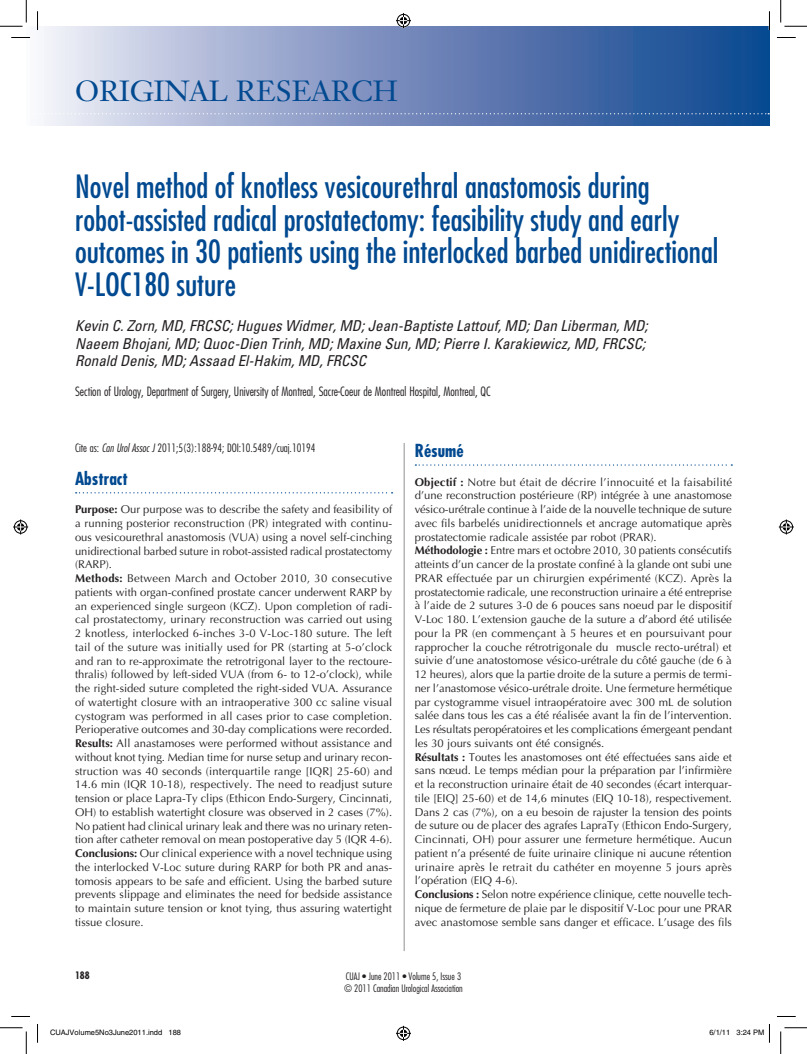
<style>
.page{position:relative;width:807px;height:1054px;background:#fff}
.page>*{position:absolute;margin:0;border:0;box-sizing:border-box;transform-origin:0 0}
.t1{font:condensed 31.25px/32.5px "Futura";color:#014990}
.t2{font:28.75px "Janson Text";letter-spacing:.315em;color:#014990}
.t3{font:700 condensed 17.5px "Futura";color:#014990}
.t4{font:italic condensed 15px/17.5px "Univers";color:#231f20}
.t5{font:300 condensed 12.5px "Futura";color:#231f20}
.t6{font:11.25px/13.8px "Optima";color:#231f20}
.t7{font:300 condensed 11.25px "Futura";color:#231f20}
.t8{font:300 condensed 10px/12px "Futura";color:#231f20}
.t9{font:700 condensed 10px "Futura";color:#231f20}
.t10{font:7.5px "Helvetica";color:#000}
.s1{font-style:italic}
.s2{font-weight:700}
</style>
<div class="page">
<svg style="left:30px;top:26px;width:739px;height:99px;background:#7a92bf"></svg>
<svg style="left:76px;top:492px;width:316px;height:1px"></svg>
<svg style="left:415px;top:464px;width:317px;height:2px"></svg>
<hr style="left:403px;top:443px;width:1px;height:508px;background:#231f20">
<svg style="left:30px;top:113px;width:739px;height:1px"></svg>
<svg style="left:11px;top:37px;width:19px;height:1px"></svg>
<svg style="left:777px;top:37px;width:18px;height:1px"></svg>
<svg style="left:11px;top:1016px;width:19px;height:1px"></svg>
<svg style="left:777px;top:1016px;width:18px;height:1px"></svg>
<svg style="left:37px;top:11px;width:1px;height:19px"></svg>
<svg style="left:37px;top:1024px;width:1px;height:18px"></svg>
<svg style="left:768px;top:11px;width:2px;height:19px"></svg>
<svg style="left:0;top:0;width:27px;height:27px"></svg>
<svg style="left:0;top:1027px;width:27px;height:27px"></svg>
<svg style="left:780px;top:0;width:26px;height:27px"></svg>
<svg style="left:780px;top:1027px;width:26px;height:27px"></svg>
<svg style="left:396px;top:13px;width:15px;height:15px"></svg>
<svg style="left:396px;top:1026px;width:15px;height:15px"></svg>
<svg style="left:13px;top:519px;width:15px;height:15px"></svg>
<svg style="left:778px;top:519px;width:15px;height:15px"></svg>
<svg style="left:769px;top:1024px;width:1px;height:18px"></svg>
<h2 class="t2" style="left:75px;top:73px;width:324px">ORIGINAL RESEARCH</h2>
<h1 class="t1" style="left:75px;top:170px;width:644px">Novel method of knotless vesicourethral anastomosis during robot-assisted radical prostatectomy: feasibility study and early outcomes in 30 patients using the interlocked barbed unidirectional V-LOC180 suture</h1>
<h3 class="t4" style="left:75px;top:317px;width:574px">Kevin C. Zorn, MD, FRCSC; Hugues Widmer, MD; Jean-Baptiste Lattouf, MD; Dan Liberman, MD;<br>Naeem Bhojani, MD; Quoc-Dien Trinh, MD; Maxine Sun, MD; Pierre I. Karakiewicz, MD, FRCSC;<br>Ronald Denis, MD; Assaad El-Hakim, MD, FRCSC</h3>
<p class="t5" style="left:75px;top:384px;width:417px">Section of Urology, Department of Surgery, University of Montreal, Sacre-Coeur de Montreal Hospital, Montreal, QC</p>
<p class="t7" style="left:75px;top:441px;width:242px">Cite as: <span class="s1">Can Urol Assoc J</span> 2011;5(3):188-94; DOI:10.5489/cuaj.10194</p>
<h3 class="t3" style="left:75px;top:467px;width:54px">Abstract</h3>
<p class="t6" style="left:75px;top:503px;width:319px"><span class="s2">Purpose:</span> Our purpose was to describe the safety and feasibility of a running posterior reconstruction (PR) integrated with continu&shy;ous vesicourethral anastomosis (VUA) using a novel self-cinching unidirectional barbed suture in robot-assisted radical prostatectomy (RARP).<br><span class="s2">Methods:</span> Between March and October 2010, 30 consecutive patients with organ-confined prostate cancer underwent RARP by an experienced single surgeon (KCZ). Upon completion of radi&shy;cal prostatectomy, urinary reconstruction was carried out using 2 knotless, interlocked 6-inches 3-0 V-Loc-180 suture. The left tail of the suture was initially used for PR (starting at 5-o’clock and ran to re-approximate the retrotrigonal layer to the rectoure&shy;thralis) followed by left-sided VUA (from 6- to 12-o’clock), while the right-sided suture completed the right-sided VUA. Assurance of watertight closure with an intraoperative 300 cc saline visual cystogram was performed in all cases prior to case completion.<br>Perioperative outcomes and 30-day complications were recorded.<br><span class="s2">Results:</span> All anastamoses were performed without assistance and without knot tying. Median time for nurse setup and urinary recon&shy;struction was 40 seconds (interquartile range [IQR] 25-60) and 14.6 min (IQR 10-18), respectively. The need to readjust suture tension or place Lapra-Ty clips (Ethicon Endo-Surgery, Cincinnati, OH) to establish watertight closure was observed in 2 cases (7%).<br>No patient had clinical urinary leak and there was no urinary reten&shy;tion after catheter removal on mean postoperative day 5 (IQR 4-6).<br><span class="s2">Conclusions:</span> Our clinical experience with a novel technique using the interlocked V-Loc suture during RARP for both PR and anas&shy;tomosis appears to be safe and efficient. Using the barbed suture prevents slippage and eliminates the need for bedside assistance to maintain suture tension or knot tying, thus assuring watertight tissue closure.</p>
<h3 class="t3" style="left:414px;top:439px;width:50px">Résumé</h3>
<p class="t6" style="left:414px;top:475px;width:319px"><span class="s2">Objectif :</span> Notre but était de décrire l’innocuité et la faisabilité d’une reconstruction postérieure (RP) intégrée à une anastomose vésico-urétrale continue à l’aide de la nouvelle technique de suture avec fils barbelés unidirectionnels et ancrage automatique après prostatectomie radicale assistée par robot (PRAR).<br><span class="s2">Méthodologie :</span> Entre mars et octobre 2010, 30 patients consécutifs atteints d’un cancer de la prostate confiné à la glande ont subi une PRAR effectuée par un chirurgien expérimenté (KCZ). Après la prostatectomie radicale, une reconstruction urinaire a été entreprise à l’aide de 2 sutures 3-0 de 6 pouces sans noeud par le dispositif V-Loc 180. L’extension gauche de la suture a d’abord été utilisée pour la PR (en commençant à 5 heures et en poursuivant pour rapprocher la couche rétrotrigonale du muscle recto-urétral) et suivie d’une anatostomose vésico-urétrale du côté gauche (de 6 à 12 heures), alors que la partie droite de la suture a permis de termi&shy;ner l’anastomose vésico-urétrale droite. Une fermeture hermétique par cystogramme visuel intraopératoire avec 300 mL de solution salée dans tous les cas a été réalisée avant la fin de l’intervention.<br>Les résultats peropératoires et les complications émergeant pendant les 30 jours suivants ont été consignés.<br><span class="s2">Résultats :</span> Toutes les anastomoses ont été effectuées sans aide et sans nœud. Le temps médian pour la préparation par l’infirmière et la reconstruction urinaire était de 40 secondes (écart interquar&shy;tile [EIQ] 25-60) et de 14,6 minutes (EIQ 10-18), respectivement.<br>Dans 2 cas (7%), on a eu besoin de rajuster la tension des points de suture ou de placer des agrafes LapraTy (Ethicon Endo-Surgery, Cincinnati, OH) pour assurer une fermeture hermétique. Aucun patient n’a présenté de fuite urinaire clinique ni aucune rétention urinaire après le retrait du cathéter en moyenne 5 jours après l’opération (EIQ 4-6).<br><span class="s2">Conclusions :</span> Selon notre expérience clinique, cette nouvelle tech&shy;nique de fermeture de plaie par le dispositif V-Loc pour une PRAR avec anastomose semble sans danger et efficace. L’usage des fils</p>
<p class="t9" style="left:75px;top:969px;width:16px">188</p>
<p class="t8" style="left:344px;top:970px;width:120px">CUAJ • June 2011 • Volume 5, Issue 3 © 2011 Canadian Urological Association</p>
<p class="t10" style="left:50px;top:1028px;width:132px">CUAJVolume5No3June2011.indd 188</p>
<p class="t10" style="left:709px;top:1028px;width:57px">6/1/11 3:24 PM</p>
</div>
